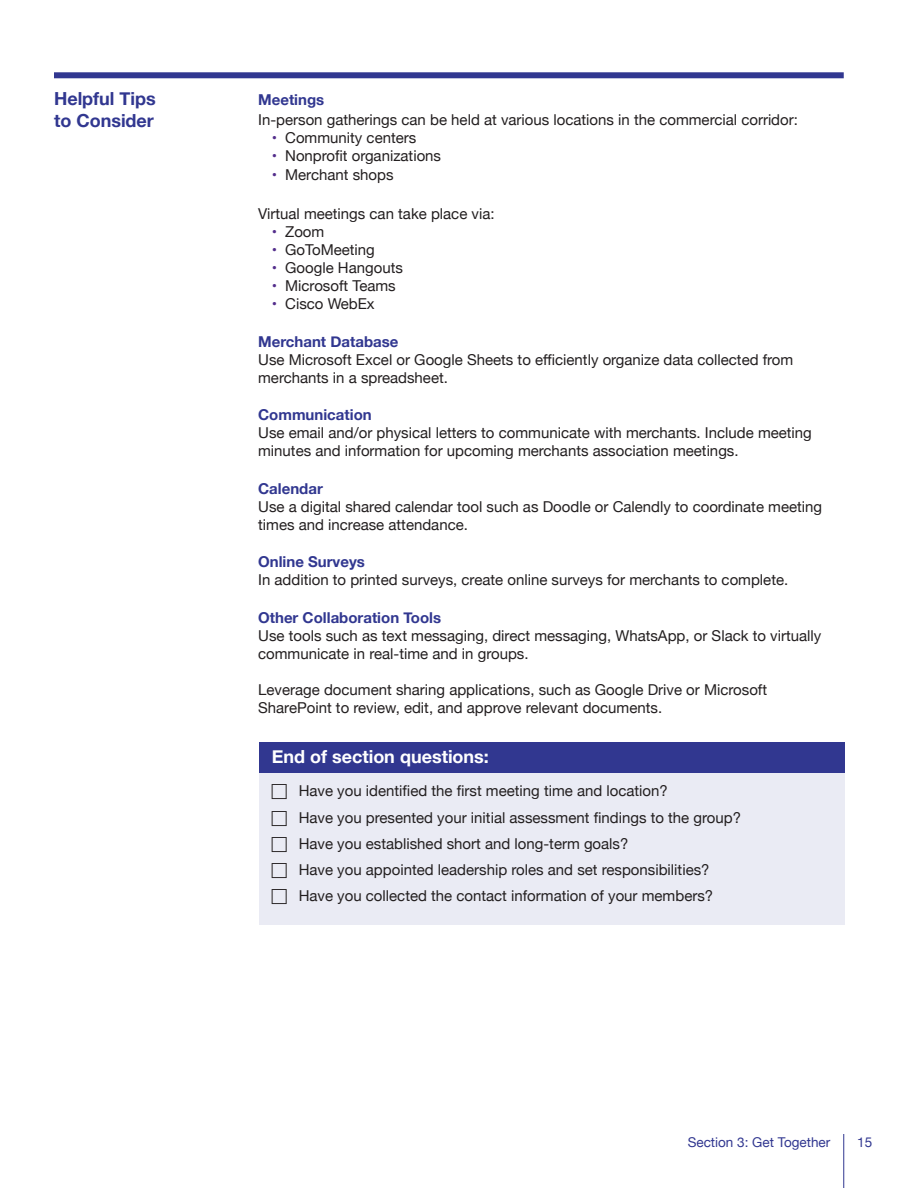
<style>
.page{position:relative;width:918px;height:1188px;background:#fff}
.page>*{position:absolute;margin:0;border:0;box-sizing:border-box;transform-origin:0 0}
.End_of_Section_Quest{font:700 18px "Helvetica Neue";color:#fff}
.Subhead{font:700 18px/21.6px "Helvetica Neue";color:#313790}
.bullet{font:15px/18px "Helvetica Neue";color:#231f20}
.body_copy{font:15px "Helvetica Neue";color:#231f20}
.Paragraph_header{font:700 15px "Helvetica Neue";color:#313790}
.t1{font:13.5px "Helvetica Neue";color:#313790}
.s1{color:#542e8c}
</style>
<div class="page">
<hr style="left:843px;top:1134px;width:1px;height:54px;background:#313790">
<svg style="left:260px;top:742px;width:585px;height:183px;background:#cacce2"></svg>
<div style="left:54px;top:72px;width:790px;height:6px;background:#313790"></div>
<svg style="left:272px;top:784px;width:15px;height:15px"></svg>
<svg style="left:272px;top:810px;width:15px;height:16px"></svg>
<svg style="left:272px;top:837px;width:15px;height:15px"></svg>
<svg style="left:272px;top:863px;width:15px;height:15px"></svg>
<svg style="left:272px;top:889px;width:15px;height:15px"></svg>
<p class="Subhead" style="left:54px;top:89px;width:103px">Helpful Tips to Consider</p>
<p class="Paragraph_header" style="left:258px;top:88px;width:68px">Meetings</p>
<p class="body_copy" style="left:258px;top:109px;width:541px">In-person gatherings can be held at various locations in the commercial corridor:</p>
<p class="bullet" style="left:272px;top:129px;width:146px"><span class="s1">•</span> Community centers</p>
<p class="bullet" style="left:272px;top:147px;width:171px"><span class="s1">•</span> Nonprofit organizations</p>
<p class="bullet" style="left:272px;top:167px;width:123px"><span class="s1">•</span> Merchant shops</p>
<p class="body_copy" style="left:258px;top:203px;width:238px">Virtual meetings can take place via:</p>
<p class="bullet" style="left:272px;top:224px;width:54px"><span class="s1">•</span> Zoom</p>
<p class="bullet" style="left:272px;top:242px;width:105px"><span class="s1">•</span> GoToMeeting</p>
<p class="bullet" style="left:272px;top:260px;width:133px"><span class="s1">•</span> Google Hangouts</p>
<p class="bullet" style="left:272px;top:278px;width:126px"><span class="s1">•</span> Microsoft Teams</p>
<p class="bullet" style="left:272px;top:296px;width:104px"><span class="s1">•</span> Cisco WebEx</p>
<p class="Paragraph_header" style="left:258px;top:330px;width:142px">Merchant Database</p>
<p class="bullet" style="left:258px;top:351px;width:537px">Use Microsoft Excel or Google Sheets to efficiently organize data collected from merchants in a spreadsheet.</p>
<p class="Paragraph_header" style="left:258px;top:403px;width:115px">Communication</p>
<p class="bullet" style="left:258px;top:425px;width:555px">Use email and/or physical letters to communicate with merchants. Include meeting minutes and information for upcoming merchants association meetings.</p>
<p class="Paragraph_header" style="left:258px;top:477px;width:66px">Calendar</p>
<p class="bullet" style="left:258px;top:498px;width:565px">Use a digital shared calendar tool such as Doodle or Calendly to coordinate meeting times and increase attendance.</p>
<p class="Paragraph_header" style="left:258px;top:550px;width:108px">Online Surveys</p>
<p class="bullet" style="left:258px;top:572px;width:532px">In addition to printed surveys, create online surveys for merchants to complete.</p>
<p class="Paragraph_header" style="left:258px;top:606px;width:184px">Other Collaboration Tools</p>
<p class="bullet" style="left:258px;top:627px;width:565px">Use tools such as text messaging, direct messaging, WhatsApp, or Slack to virtually communicate in real-time and in groups.</p>
<p class="bullet" style="left:258px;top:681px;width:510px">Leverage document sharing applications, such as Google Drive or Microsoft<br>SharePoint to review, edit, and approve relevant documents.</p>
<p class="End_of_Section_Quest" style="left:272px;top:743px;width:219px">End of section questions:</p>
<p class="bullet" style="left:299px;top:783px;width:371px">Have you identified the first meeting time and location?</p>
<p class="bullet" style="left:299px;top:809px;width:444px">Have you presented your initial assessment findings to the group?</p>
<p class="bullet" style="left:299px;top:835px;width:331px">Have you established short and long-term goals?</p>
<p class="bullet" style="left:299px;top:862px;width:412px">Have you appointed leadership roles and set responsibilities?</p>
<p class="bullet" style="left:299px;top:888px;width:416px">Have you collected the contact information of your members?</p>
<p class="t1" style="left:688px;top:1132px;width:144px">Section 3: Get Together</p>
<p class="t1" style="left:857px;top:1132px;width:17px">15</p>
</div>
